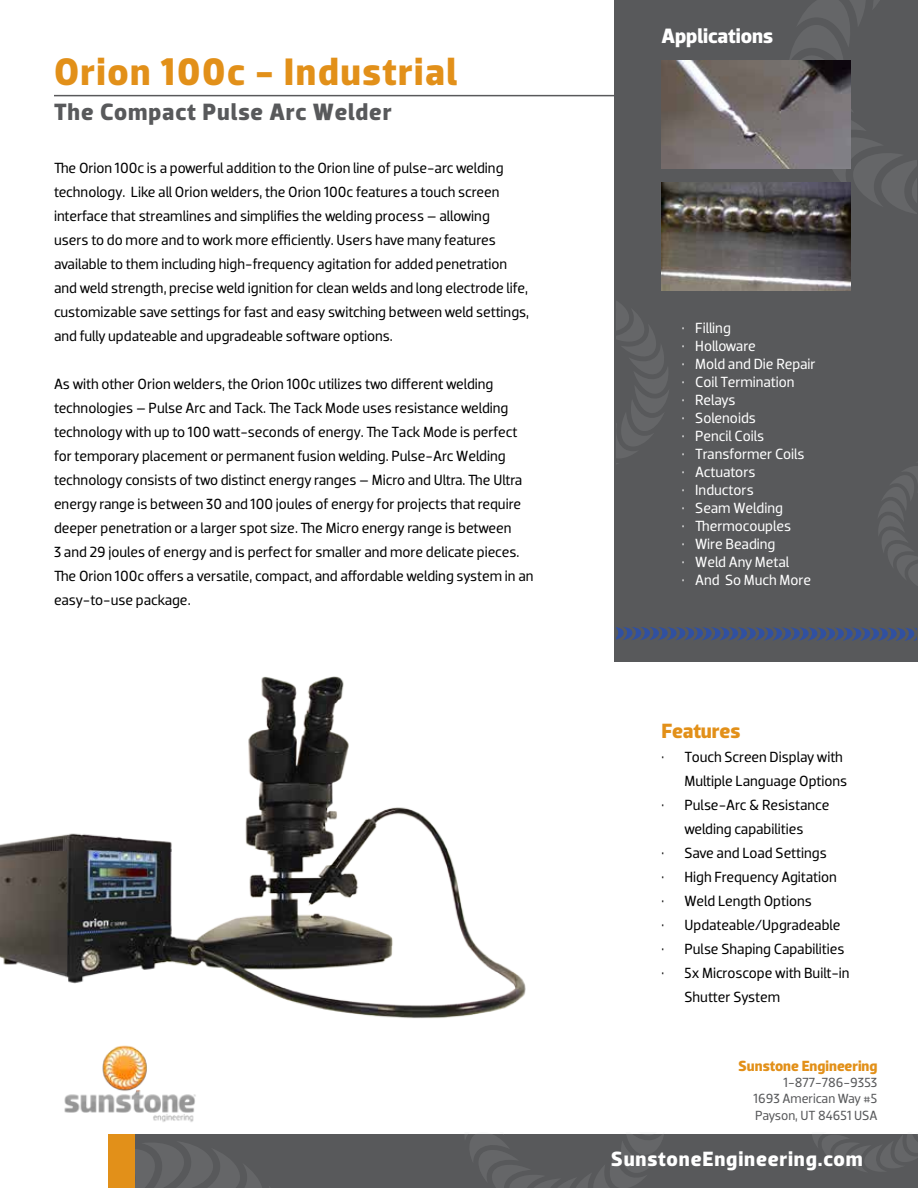
<style>
.page{position:relative;width:918px;height:1188px;background:#fff}
.page>*{position:absolute;margin:0;border:0;box-sizing:border-box;transform-origin:0 0}
.t1{font:700 39px "Dobra";letter-spacing:.04em;color:#e29019}
.t2{font:700 24px "Dobra";letter-spacing:.04em;color:#58595b}
.t3{font:700 21px "Dobra";letter-spacing:.03em;color:#fff}
.t4{font:700 21px "Dobra";color:#fff}
.t5{font:700 21px "Dobra";letter-spacing:-.01em;color:#e29019}
.t6{font:15px/24px "Dobra";color:#000}
.t7{font:15px "Dobra";color:#fff}
.t8{font:700 15px "Dobra";color:#e29019}
.t9{font:13.5px/16.2px "Dobra";color:#58595b;text-align:justify}
</style>
<div class="page">
<div style="left:128px;top:1134px;width:790px;height:54px;background:#58595b"></div>
<div style="left:614px;top:0;width:304px;height:662px;background:#58595b"></div>
<svg style="left:789px;top:0;width:127px;height:215px"></svg>
<svg style="left:616px;top:301px;width:53px;height:163px"></svg>
<svg style="left:878px;top:466px;width:40px;height:120px"></svg>
<svg style="left:812px;top:1134px;width:106px;height:38px"></svg>
<svg style="left:465px;top:1134px;width:199px;height:54px"></svg>
<svg style="left:135px;top:1142px;width:127px;height:46px"></svg>
<svg style="left:616px;top:627px;width:300px;height:14px"></svg>
<div style="left:108px;top:1134px;width:27px;height:54px;background:#e29019"></div>
<img style="left:662px;top:61px;width:188px;height:108px">
<img style="left:662px;top:182px;width:188px;height:108px">
<hr style="left:54px;top:95px;width:568px;height:1px;background:#58595b">
<img style="left:64px;top:1045px;width:132px;height:77px">
<img style="left:0;top:676px;width:526px;height:343px">
<h1 class="t1" style="left:54px;top:49px;width:405px">Orion 100c - Industrial</h1>
<h2 class="t2" style="left:54px;top:98px;width:340px">The Compact Pulse Arc Welder</h2>
<p class="t6" style="left:54px;top:156px;width:477px">The Orion 100c is a powerful addition to the Orion line of pulse-arc welding technology. Like all Orion welders, the Orion 100c features a touch screen interface that streamlines and simplifies the welding process – allowing<br>users to do more and to work more efficiently. Users have many features available to them including high-frequency agitation for added penetration and weld strength, precise weld ignition for clean welds and long electrode life, customizable save settings for fast and easy switching between weld settings, and fully updateable and upgradeable software options.</p>
<p class="t6" style="left:54px;top:372px;width:481px">As with other Orion welders, the Orion 100c utilizes two different welding technologies – Pulse Arc and Tack. The Tack Mode uses resistance welding technology with up to 100 watt-seconds of energy. The Tack Mode is perfect for temporary placement or permanent fusion welding. Pulse-Arc Welding technology consists of two distinct energy ranges – Micro and Ultra. The Ultra energy range is between 30 and 100 joules of energy for projects that require deeper penetration or a larger spot size. The Micro energy range is between<br>3 and 29 joules of energy and is perfect for smaller and more delicate pieces.<br>The Orion 100c offers a versatile, compact, and affordable welding system in an easy-to-use package.</p>
<h3 class="t4" style="left:662px;top:24px;width:113px">Applications</h3>
<p class="t7" style="left:682px;top:319px;width:51px">• Filling</p>
<p class="t7" style="left:682px;top:337px;width:76px">• Holloware</p>
<p class="t7" style="left:682px;top:355px;width:136px">• Mold and Die Repair</p>
<p class="t7" style="left:682px;top:373px;width:114px">• Coil Termination</p>
<p class="t7" style="left:682px;top:391px;width:55px">• Relays</p>
<p class="t7" style="left:682px;top:409px;width:76px">• Solenoids</p>
<p class="t7" style="left:682px;top:427px;width:84px">• Pencil Coils</p>
<p class="t7" style="left:682px;top:445px;width:124px">• Transformer Coils</p>
<p class="t7" style="left:682px;top:463px;width:75px">• Actuators</p>
<p class="t7" style="left:682px;top:481px;width:74px">• Inductors</p>
<p class="t7" style="left:682px;top:499px;width:103px">• Seam Welding</p>
<p class="t7" style="left:682px;top:517px;width:111px">• Thermocouples</p>
<p class="t7" style="left:682px;top:535px;width:95px">• Wire Beading</p>
<p class="t7" style="left:682px;top:553px;width:109px">• Weld Any Metal</p>
<p class="t7" style="left:682px;top:571px;width:131px">• And So Much More</p>
<h3 class="t5" style="left:662px;top:719px;width:81px">Features</h3>
<p class="t6" style="left:662px;top:745px;width:187px;text-align:right">• Touch Screen Display with<br>Multiple Language Options</p>
<p class="t6" style="left:662px;top:793px;width:169px;text-align:center">• Pulse-Arc &amp; Resistance welding capabilities</p>
<p class="t6" style="left:662px;top:841px;width:167px">• Save and Load Settings</p>
<p class="t6" style="left:662px;top:865px;width:177px">• High Frequency Agitation</p>
<p class="t6" style="left:662px;top:889px;width:152px">• Weld Length Options</p>
<p class="t6" style="left:662px;top:913px;width:181px">• Updateable/Upgradeable</p>
<p class="t6" style="left:662px;top:937px;width:185px">• Pulse Shaping Capabilities</p>
<p class="t6" style="left:684px;top:961px;width:167px;text-indent:-23px">• 5x Microscope with Built-in<br>Shutter System</p>
<p class="t8" style="left:739px;top:1057px;width:140px">Sunstone Engineering</p>
<p class="t9" style="left:754px;top:1075px;width:125px;text-indent:30px">1-877-786-9353<br>1693 American Way #5<br>Payson, UT 84651 USA</p>
<h3 class="t3" style="left:611px;top:1146px;width:253px">SunstoneEngineering.com</h3>
</div>
